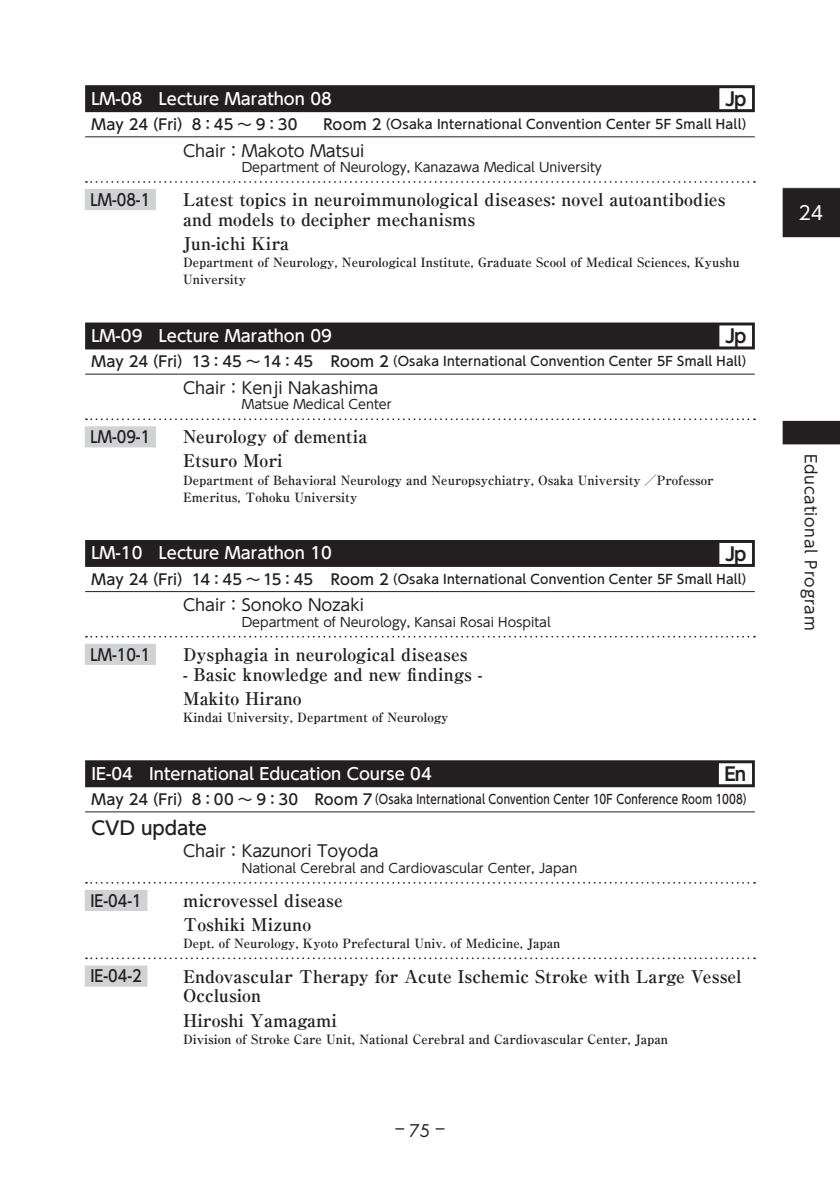
<style>
.page{position:relative;width:840px;height:1191px;background:#fff}
.page>*{position:absolute;margin:0;border:0;box-sizing:border-box;transform-origin:0 0}
.t1{font:18.8px "UD Shin Go Pr 6 N";color:#fff}
.t2{font:500 18.4px "UD Shin Go Pr 6 N";color:#231f20}
.t3{font:700 18.4px "UD Shin Go Pr 6 N De";letter-spacing:-.06em;color:#231f20}
.t4{font:700 17.6px/24px "Ryumin Pr 6 N";color:#231f20}
.t5{font:17px "Futura Std";color:#231f20;scale:2.5 1}
.t6{font:500 16.2px "UD Shin Go Pr 6 N";color:#fff}
.t7{font:16.2px "UD Shin Go Pr 6 N";color:#231f20}
.t8{font:500 16.2px "UD Shin Go Pr 6 N";color:#231f20;scale:.9 1}
.t9{font:15.6px "UD Shin Go Pr 6 N";letter-spacing:.05em;color:#231f20}
.t10{font:700 12.8px/17px "Ryumin Pr 6 N";color:#231f20}
.t11{font:500 12.8px "UD Shin Go Pr 6 N";letter-spacing:.02em;color:#231f20}
.t12{font:12.8px "UD Shin Go Pr 6 N";color:#231f20}
.t13{font:500 12.8px "UD Shin Go Pr 6 N";letter-spacing:.02em;color:#231f20;scale:.81 1}
.s1{font-size:14.8px}
</style>
<div class="page">
<div style="left:85px;top:85px;width:669px;height:27px;background:#231f20"></div>
<div style="left:719px;top:88px;width:32px;height:21px;background:#fff"></div>
<hr style="left:85px;top:136px;width:669px;height:1px;background:#231f20">
<svg style="left:86px;top:181px;width:668px;height:2px"></svg>
<div style="left:85px;top:189px;width:71px;height:21px;background:#d1d2d4"></div>
<div style="left:85px;top:322px;width:669px;height:27px;background:#231f20"></div>
<div style="left:719px;top:325px;width:32px;height:21px;background:#fff"></div>
<hr style="left:85px;top:374px;width:669px;height:1px;background:#231f20">
<svg style="left:86px;top:418px;width:668px;height:2px"></svg>
<div style="left:85px;top:426px;width:71px;height:21px;background:#d1d2d4"></div>
<div style="left:85px;top:540px;width:669px;height:27px;background:#231f20"></div>
<div style="left:719px;top:543px;width:32px;height:21px;background:#fff"></div>
<hr style="left:85px;top:591px;width:669px;height:1px;background:#231f20">
<svg style="left:86px;top:636px;width:668px;height:1px"></svg>
<div style="left:85px;top:644px;width:71px;height:21px;background:#d1d2d4"></div>
<div style="left:85px;top:760px;width:669px;height:27px;background:#231f20"></div>
<div style="left:718px;top:763px;width:33px;height:21px;background:#fff"></div>
<hr style="left:85px;top:811px;width:669px;height:1px;background:#231f20">
<svg style="left:86px;top:882px;width:668px;height:1px"></svg>
<div style="left:85px;top:890px;width:62px;height:21px;background:#d1d2d4"></div>
<svg style="left:86px;top:957px;width:668px;height:2px"></svg>
<div style="left:85px;top:965px;width:62px;height:21px;background:#d1d2d4"></div>
<svg style="left:782px;top:187px;width:57px;height:51px"></svg>
<svg style="left:782px;top:420px;width:57px;height:25px"></svg>
<p class="t6" style="left:91px;top:85px;width:242px">LM-08　Lecture Marathon 08</p>
<h2 class="t3" style="left:724px;top:84px;width:23px">Jp</h2>
<p class="t11" style="left:91px;top:114px;width:664px"><span class="s1">May 24（Fri）8：45 ～ 9：30　 Room 2</span>（Osaka International Convention Center 5F Small Hall）</p>
<p class="t7" style="left:183px;top:137px;width:199px">Chair：Makoto Matsui　</p>
<p class="t12" style="left:242px;top:157px;width:361px">Department of Neurology, Kanazawa Medical University</p>
<p class="t8" style="left:90px;top:186px;width:68px">LM-08-1</p>
<h3 class="t4" style="left:183px;top:189px;width:544px;line-height:19.8px">Latest topics in neuroimmunological diseases: novel autoantibodies and models to decipher mechanisms</h3>
<h3 class="t4" style="left:183px;top:230px;width:107px">Jun-ichi Kira</h3>
<p class="t10" style="left:183px;top:253px;width:558px">Department of Neurology, Neurological Institute, Graduate Scool of Medical Sciences, Kyushu<br>University</p>
<p class="t6" style="left:91px;top:323px;width:242px">LM-09　Lecture Marathon 09</p>
<h2 class="t3" style="left:724px;top:321px;width:23px">Jp</h2>
<p class="t11" style="left:91px;top:351px;width:664px"><span class="s1">May 24（Fri）13：45 ～ 14：45　 Room 2</span>（Osaka International Convention Center 5F Small Hall）</p>
<p class="t7" style="left:183px;top:374px;width:213px">Chair：Kenji Nakashima　</p>
<p class="t12" style="left:242px;top:394px;width:151px">Matsue Medical Center</p>
<p class="t8" style="left:90px;top:424px;width:68px">LM-09-1</p>
<h3 class="t4" style="left:183px;top:424px;width:185px">Neurology of dementia<br>Etsuro Mori</h3>
<p class="t10" style="left:183px;top:471px;width:531px">Department of Behavioral Neurology and Neuropsychiatry, Osaka University ／Professor<br>Emeritus, Tohoku University</p>
<p class="t6" style="left:91px;top:540px;width:242px">LM-10　Lecture Marathon 10</p>
<h2 class="t3" style="left:724px;top:538px;width:23px">Jp</h2>
<p class="t11" style="left:91px;top:568px;width:664px"><span class="s1">May 24（Fri）14：45 ～ 15：45　 Room 2</span>（Osaka International Convention Center 5F Small Hall）</p>
<p class="t7" style="left:183px;top:592px;width:198px">Chair：Sonoko Nozaki　</p>
<p class="t12" style="left:242px;top:611px;width:310px">Department of Neurology, Kansai Rosai Hospital</p>
<p class="t8" style="left:90px;top:641px;width:68px">LM-10-1</p>
<h3 class="t4" style="left:183px;top:641px;width:286px">Dysphagia in neurological diseases</h3>
<h3 class="t4" style="left:183px;top:661px;width:300px">- Basic knowledge and new findings -<br>Makito Hirano</h3>
<p class="t10" style="left:183px;top:708px;width:267px">Kindai University, Department of Neurology</p>
<p class="t6" style="left:91px;top:760px;width:341px">IE-04　International Education Course 04</p>
<h2 class="t3" style="left:724px;top:759px;width:23px">En</h2>
<p class="t13" style="left:91px;top:789px;width:818px"><span class="s1">May 24（Fri）8：00 ～ 9：30　Room 7</span>（Osaka International Convention Center 10F Conference Room 1008）</p>
<h2 class="t2" style="left:91px;top:813px;width:117px">CVD update</h2>
<p class="t7" style="left:183px;top:838px;width:213px">Chair：Kazunori Toyoda　</p>
<p class="t12" style="left:242px;top:857px;width:337px">National Cerebral and Cardiovascular Center, Japan</p>
<p class="t8" style="left:90px;top:887px;width:58px">IE-04-1</p>
<h3 class="t4" style="left:183px;top:887px;width:161px">microvessel disease<br>Toshiki Mizuno</h3>
<p class="t10" style="left:183px;top:934px;width:378px">Dept. of Neurology, Kyoto Prefectural Univ. of Medicine, Japan</p>
<p class="t8" style="left:90px;top:963px;width:58px">IE-04-2</p>
<h3 class="t4" style="left:183px;top:965px;width:560px;line-height:19.8px">Endovascular Therapy for Acute Ischemic Stroke with Large Vessel<br>Occlusion</h3>
<h3 class="t4" style="left:183px;top:1007px;width:155px">Hiroshi Yamagami</h3>
<p class="t10" style="left:183px;top:1030px;width:486px">Division of Stroke Care Unit, National Cerebral and Cardiovascular Center, Japan</p>
<h3 class="t5" style="left:395px;top:1118px;width:21px">-75 -</h3>
<h1 class="t1" style="left:797px;top:197px;width:26px">24</h1>
<p class="t9" style="left:823px;top:454px;width:178px;rotate:90deg">Educational Program</p>
</div>
